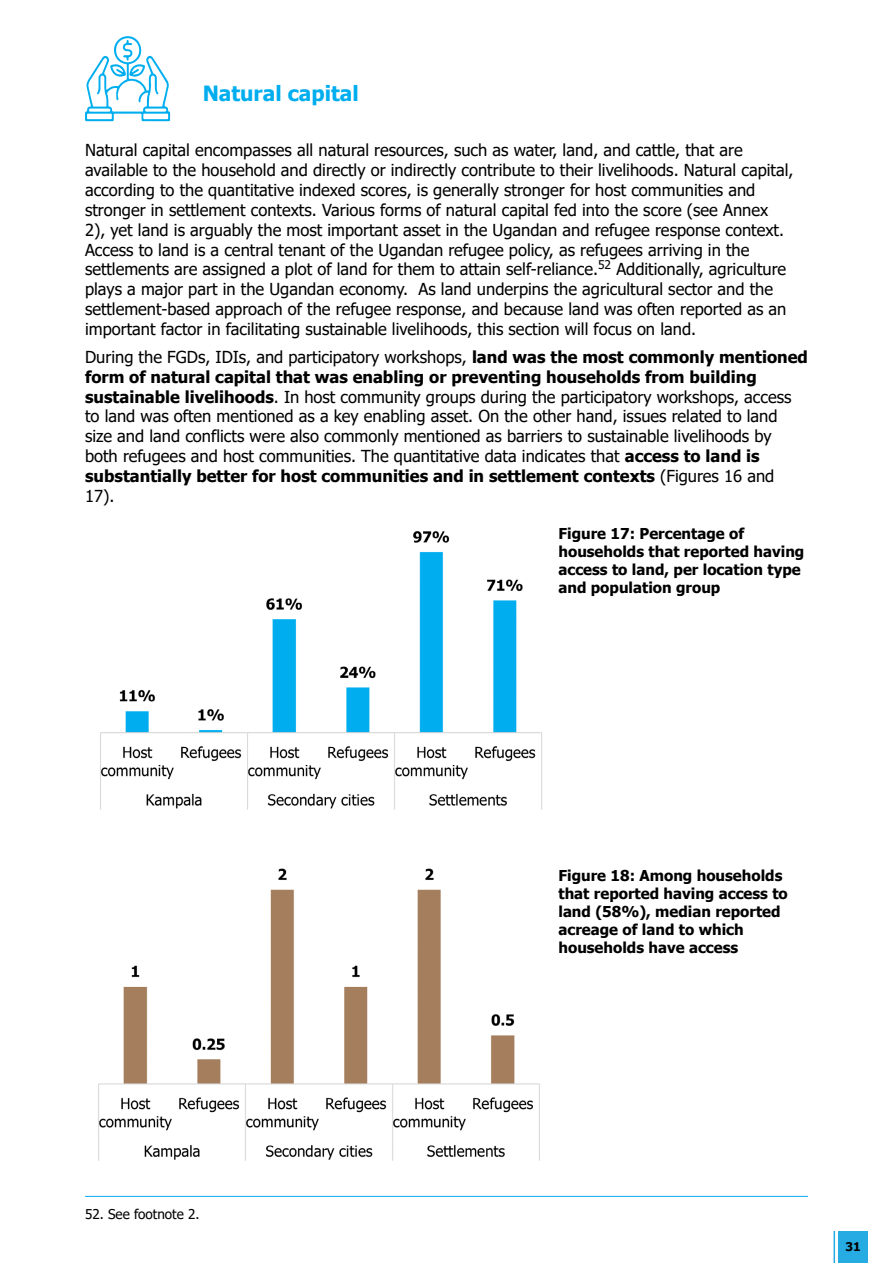
<style>
.page{position:relative;width:893px;height:1263px;background:#fff}
.page>*{position:absolute;margin:0;border:0;box-sizing:border-box;transform-origin:0 0}
.t1{font:700 21px "Tahoma";color:#00aeef}
.t2{font:16.5px/19.8px "Tahoma";color:#000}
.t3{font:700 15px/18px "Tahoma";color:#000}
.t4{font:13.5px "Tahoma";color:#000}
.t5{font:700 12px "Tahoma";color:#000}
.s1{font-weight:700}
</style>
<div class="page">
<div style="left:838px;top:1231px;width:30px;height:32px;background:#26abe2"></div>
<hr style="left:833px;top:1231px;width:2px;height:32px;background:#26abe2">
<img style="left:100px;top:531px;width:442px;height:279px">
<img style="left:98px;top:868px;width:442px;height:293px">
<hr style="left:85px;top:1196px;width:723px;height:1px;background:#00aeef">
<svg style="left:85px;top:36px;width:85px;height:85px"></svg>
<p class="t1" style="left:203px;top:79px;width:157px">Natural capital</p>
<p class="t2" style="left:85px;top:142px;width:710px">Natural capital encompasses all natural resources, such as water, land, and cattle, that are available to the household and directly or indirectly contribute to their livelihoods. Natural capital, according to the quantitative indexed scores, is generally stronger for host communities and stronger in settlement contexts. Various forms of natural capital fed into the score (see Annex<br>2), yet land is arguably the most important asset in the Ugandan and refugee response context.<br>Access to land is a central tenant of the Ugandan refugee policy, as refugees arriving in the settlements are assigned a plot of land for them to attain self-reliance.<sup>52</sup> Additionally, agriculture plays a major part in the Ugandan economy. As land underpins the agricultural sector and the settlement-based approach of the refugee response, and because land was often reported as an important factor in facilitating sustainable livelihoods, this section will focus on land.</p>
<p class="t2" style="left:85px;top:348px;width:724px">During the FGDs, IDIs, and participatory workshops, <span class="s1">land was the most commonly mentioned form of natural capital that was enabling or preventing households from building sustainable livelihoods</span>. In host community groups during the participatory workshops, access to land was often mentioned as a key enabling asset. On the other hand, issues related to land size and land conflicts were also commonly mentioned as barriers to sustainable livelihoods by both refugees and host communities. The quantitative data indicates that <span class="s1">access to land is substantially better for host communities and in settlement contexts</span> (Figures 16 and<br>17).</p>
<p class="t3" style="left:558px;top:525px;width:247px">Figure 17: Percentage of households that reported having access to land, per location type and population group</p>
<p class="t4" style="left:85px;top:1205px;width:116px">52. See footnote 2.</p>
<p class="t3" style="left:558px;top:867px;width:231px">Figure 18: Among households that reported having access to land (58%), median reported acreage of land to which households have access</p>
<p class="t5" style="left:846px;top:1238px;width:17px">31</p>
</div>
